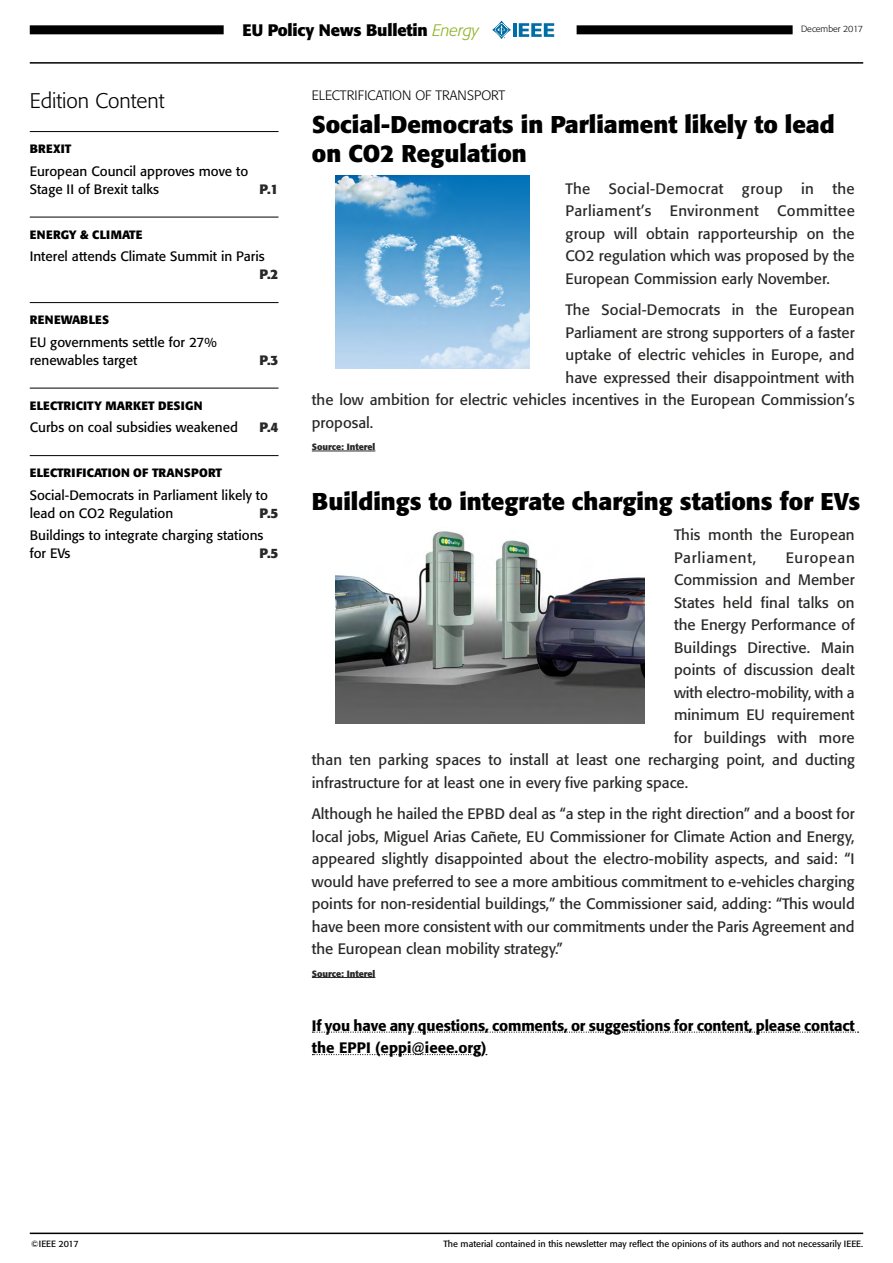
<style>
.page{position:relative;width:893px;height:1263px;background:#fff}
.page>*{position:absolute;margin:0;border:0;box-sizing:border-box;transform-origin:0 0}
.TITRE_ARTICLE{font:700 24px/28.8px "Formata";color:#000}
.t1{font:300 21px "Formata";color:#000}
.t2{font:700 16.5px "Formata";letter-spacing:-.01em;color:#000}
.t3{font:15px/22.5px "Formata";letter-spacing:.005em;color:#282827;text-align:justify}
.t4{font:500 15px/22.5px "Formata";letter-spacing:-.01em;color:#000}
.t5{font:15px "Formata";letter-spacing:.05em;color:#282827}
.t6{font:13.5px/18px "Formata";color:#000}
.SECTION_categorie{font:300 13.5px "Formata";color:#000}
.t7{font:700 13.5px "Formata";color:#282827}
.t8{font:700 12px "Formata";letter-spacing:.02em;color:#000}
.t9{font:700 12px "Formata";color:#000}
.t10{font:9px "Formata";color:#000}
.source_article{font:700 9px "Formata";color:#282827}
.t11{font:300 9px "Formata";color:#000}
.s1{font-weight:300;font-style:italic;color:#8bb220}
</style>
<div class="page">
<div style="left:30px;top:25px;width:194px;height:9px;background:#000"></div>
<div style="left:577px;top:25px;width:216px;height:9px;background:#000"></div>
<hr style="left:513px;top:23px;width:4px;height:14px;background:#006da5">
<svg style="left:519px;top:23px;width:35px;height:14px"></svg>
<svg style="left:492px;top:21px;width:19px;height:18px"></svg>
<hr style="left:30px;top:131px;width:249px;height:1px;background:#000">
<hr style="left:30px;top:217px;width:249px;height:1px;background:#000">
<hr style="left:30px;top:302px;width:249px;height:1px;background:#000">
<hr style="left:30px;top:388px;width:249px;height:1px;background:#000">
<hr style="left:30px;top:455px;width:249px;height:1px;background:#000">
<hr style="left:30px;top:62px;width:833px;height:2px;background:#000">
<hr style="left:30px;top:1232px;width:833px;height:2px;background:#000">
<hr style="left:312px;top:451px;width:63px;height:1px;background:#282827">
<hr style="left:312px;top:977px;width:63px;height:1px;background:#282827">
<svg style="left:312px;top:1031px;width:547px;height:2px"></svg>
<svg style="left:312px;top:1054px;width:175px;height:1px"></svg>
<img style="left:336px;top:175px;width:193px;height:194px">
<img style="left:335px;top:531px;width:310px;height:193px">
<p class="t2" style="left:242px;top:20px;width:238px">EU Policy News Bulletin <span class="s1">Energy</span></p>
<p class="t11" style="left:801px;top:24px;width:64px">December 2017</p>
<h2 class="t1" style="left:30px;top:88px;width:136px">Edition Content</h2>
<p class="t8" style="left:30px;top:141px;width:43px">BREXIT</p>
<p class="t6" style="left:30px;top:162px;width:220px">European Council approves move to<br>Stage II of Brexit talks</p>
<p class="t7" style="left:259px;top:180px;width:21px">P.1</p>
<p class="t9" style="left:30px;top:227px;width:114px">ENERGY &amp; CLIMATE</p>
<p class="t6" style="left:30px;top:247px;width:236px">Interel attends Climate Summit in Paris</p>
<p class="t7" style="left:259px;top:266px;width:21px">P.2</p>
<p class="t9" style="left:30px;top:312px;width:81px">RENEWABLES</p>
<p class="t6" style="left:30px;top:333px;width:189px">EU governments settle for 27% renewables target</p>
<p class="t7" style="left:259px;top:351px;width:21px">P.3</p>
<p class="t8" style="left:30px;top:398px;width:174px">ELECTRICITY MARKET DESIGN</p>
<p class="t6" style="left:30px;top:418px;width:210px">Curbs on coal subsidies weakened</p>
<p class="t7" style="left:259px;top:419px;width:21px">P.4</p>
<p class="t8" style="left:30px;top:465px;width:194px">ELECTRIFICATION OF TRANSPORT</p>
<p class="t6" style="left:30px;top:486px;width:240px">Social-Democrats in Parliament likely to lead on CO2 Regulation</p>
<p class="t7" style="left:259px;top:504px;width:21px">P.5</p>
<p class="t6" style="left:30px;top:526px;width:235px">Buildings to integrate charging stations for EVs</p>
<p class="t7" style="left:259px;top:545px;width:21px">P.5</p>
<p class="SECTION_categorie" style="left:312px;top:87px;width:195px">ELECTRIFICATION OF TRANSPORT</p>
<p class="TITRE_ARTICLE" style="left:312px;top:110px;width:525px">Social-Democrats in Parliament likely to lead on CO2 Regulation</p>
<p class="t3" style="left:566px;top:177px;width:291px">The Social-Democrat group in the Parliament’s Environment Committee group will obtain rapporteurship on the CO2 regulation which was proposed by the European Commission early November.</p>
<p class="t3" style="left:566px;top:298px;width:290px">The Social-Democrats in the European</p>
<p class="t3" style="left:566px;top:321px;width:291px">Parliament are strong supporters of a faster</p>
<p class="t3" style="left:566px;top:343px;width:290px">uptake of electric vehicles in Europe, and</p>
<p class="t3" style="left:566px;top:366px;width:290px">have expressed their disappointment with</p>
<p class="t3" style="left:312px;top:388px;width:544px">the low ambition for electric vehicles incentives in the European Commission’s</p>
<p class="t3" style="left:312px;top:411px;width:63px">proposal.</p>
<p class="source_article" style="left:312px;top:441px;width:65px">Source: Interel</p>
<p class="TITRE_ARTICLE" style="left:312px;top:487px;width:550px">Buildings to integrate charging stations for EVs</p>
<p class="t3" style="left:674px;top:523px;width:182px">This month the European<br>Parliament,</p>
<p class="t5" style="left:786px;top:548px;width:71px">European</p>
<p class="t3" style="left:674px;top:568px;width:182px">Commission and Member</p>
<p class="t3" style="left:674px;top:591px;width:182px">States held final talks on</p>
<p class="t3" style="left:674px;top:613px;width:182px">the Energy Performance of</p>
<p class="t3" style="left:674px;top:636px;width:182px">Buildings Directive. Main</p>
<p class="t3" style="left:674px;top:658px;width:182px">points of discussion dealt</p>
<p class="t3" style="left:674px;top:681px;width:182px">with electro-mobility, with a</p>
<p class="t3" style="left:674px;top:703px;width:182px">minimum EU requirement</p>
<p class="t3" style="left:674px;top:726px;width:182px">for buildings with more</p>
<p class="t3" style="left:312px;top:748px;width:545px">than ten parking spaces to install at least one recharging point, and ducting</p>
<p class="t3" style="left:312px;top:771px;width:378px">infrastructure for at least one in every five parking space.</p>
<p class="t3" style="left:312px;top:802px;width:544px">Although he hailed the EPBD deal as “a step in the right direction” and a boost for local jobs, Miguel Arias Cañete, EU Commissioner for Climate Action and Energy, appeared slightly disappointed about the electro-mobility aspects, and said: “I would have preferred to see a more ambitious commitment to e-vehicles charging points for non-residential buildings,” the Commissioner said, adding: “This would have been more consistent with our commitments under the Paris Agreement and the European clean mobility strategy.”</p>
<p class="source_article" style="left:312px;top:968px;width:65px">Source: Interel</p>
<p class="t4" style="left:312px;top:1014px;width:545px">If you have any questions, comments, or suggestions for content, please contact the EPPI (eppi@ieee.org)</p>
<p class="t10" style="left:31px;top:1238px;width:49px">©IEEE 2017</p>
<p class="t10" style="left:443px;top:1238px;width:421px">The material contained in this newsletter may reflect the opinions of its authors and not necessarily IEEE.</p>
</div>
